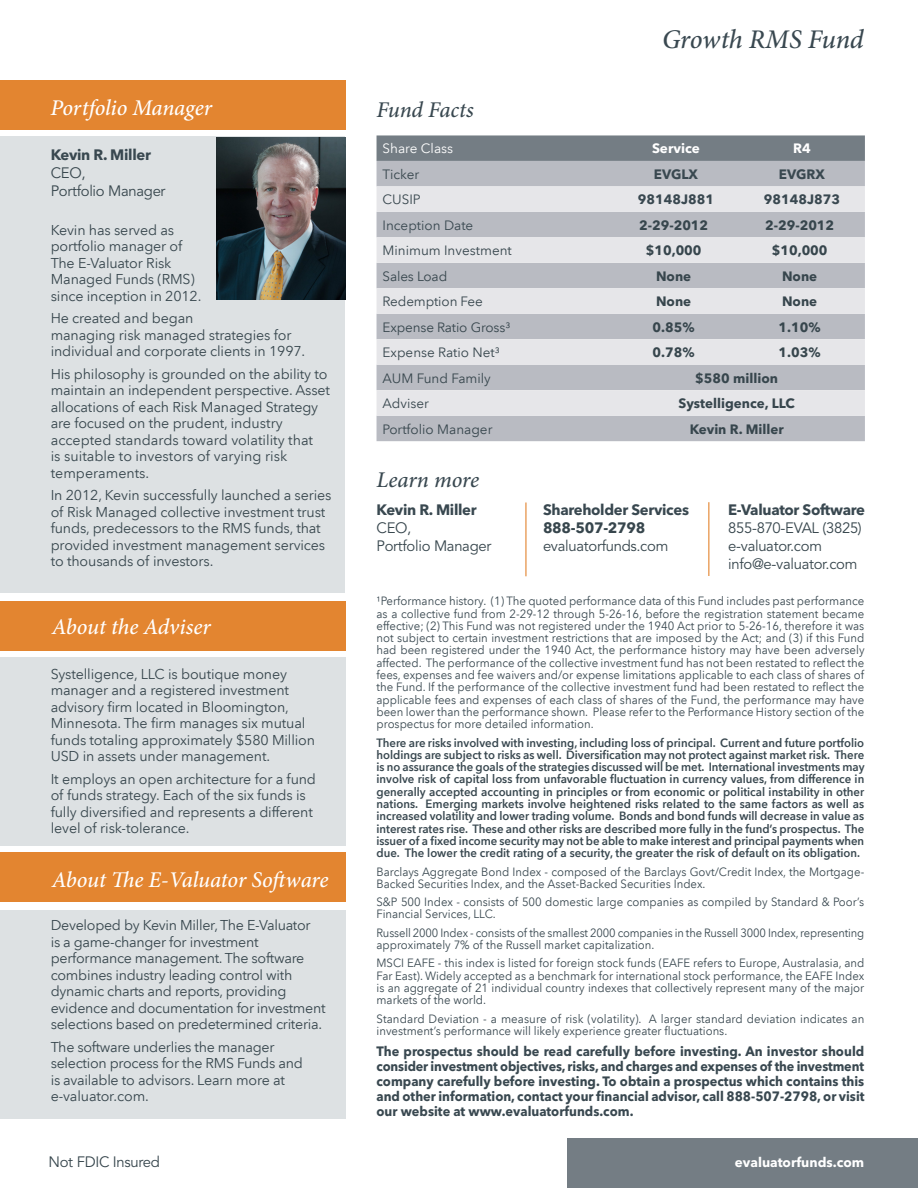
<style>
.page{position:relative;width:918px;height:1188px;background:#fff}
.page>*{position:absolute;margin:0;border:0;box-sizing:border-box;transform-origin:0 0}
.t1{font:italic 500 27px "Minion Pro";letter-spacing:-.01em;color:#394850}
.t2{font:italic 500 22.5px "Minion Pro";letter-spacing:-.01em;color:#fff}
.t3{font:italic 500 22.5px "Minion Pro";letter-spacing:-.005em;color:#394850}
.t4{font:15px/18px "Avenir LT Std";letter-spacing:-.02em;color:#37464d}
.t5{font:700 15px "Avenir Next LT Pro";letter-spacing:-.02em;color:#394850}
.t6{font:700 15px "Avenir Next LT Pro";letter-spacing:-.02em;color:#37464d}
.t7{font:14.25px/16.5px "Avenir Next LT Pro";letter-spacing:-.01em;color:#37464d}
.t8{font:700 13.5px/15px "Avenir Next LT Pro";color:#394850;text-align:justify;scale:.95 1}
.t9{font:13.5px "Avenir Next LT Pro";color:#37464d}
.t10{font:700 13.5px "Avenir Next LT Pro";color:#37464d}
.t11{font:700 13.5px "Avenir Next LT Pro";color:#394850}
.t12{font:700 13.5px "Avenir Next LT Pro";color:#fff}
.t13{font:13.5px "Avenir Next LT Pro";color:#394850}
.t14{font:13.5px "Avenir Next LT Pro";color:#fff}
.t15{font:12px/12.3px "Avenir Next LT Pro";color:#394850;text-align:justify;scale:.95 1}
.t16{font:600 12px/12.3px "Avenir Next LT Pro";color:#394850;text-align:justify;scale:.95 1}
.t17{font:12px/12.3px "Avenir Next LT Pro";color:#394850;scale:.96 1}
.t18{font:12px/12.3px "Avenir Next LT Pro";color:#394850;scale:.93 1}
</style>
<div class="page">
<div style="left:0;top:137px;width:344px;height:456px;background:#dde1e3"></div>
<div style="left:0;top:658px;width:346px;height:188px;background:#dde1e3"></div>
<img style="left:216px;top:138px;width:129px;height:162px">
<div style="left:0;top:910px;width:345px;height:209px;background:#dde1e3"></div>
<div style="left:568px;top:1139px;width:350px;height:49px;background:#747d84"></div>
<hr style="left:708px;top:502px;width:1px;height:74px;background:#e38530">
<hr style="left:525px;top:503px;width:1px;height:73px;background:#e38530">
<div style="left:0;top:81px;width:345px;height:49px;background:#e38530"></div>
<div style="left:0;top:601px;width:345px;height:49px;background:#e38530"></div>
<div style="left:0;top:853px;width:345px;height:49px;background:#e38530"></div>
<svg style="left:377px;top:135px;width:488px;height:26px;background:#767f86"></svg>
<div style="left:377px;top:161px;width:488px;height:280px;background:#b9bbc2"></div>
<svg style="left:377px;top:186px;width:488px;height:230px;background:#d2d3d8"></svg>
<p class="t2" style="left:50px;top:93px;width:163px">Portfolio Manager</p>
<p class="t5" style="left:51px;top:145px;width:102px">Kevin R. Miller</p>
<p class="t4" style="left:51px;top:164px;width:116px">CEO,<br>Portfolio Manager</p>
<p class="t7" style="left:51px;top:222px;width:152px">Kevin has served as portfolio manager of<br>The E-Valuator Risk<br>Managed Funds (RMS) since inception in 2012.</p>
<p class="t7" style="left:51px;top:310px;width:256px">He created and began<br>managing risk managed strategies for individual and corporate clients in 1997.</p>
<p class="t7" style="left:51px;top:366px;width:281px">His philosophy is grounded on the ability to maintain an independent perspective. Asset allocations of each Risk Managed Strategy are focused on the prudent, industry accepted standards toward volatility that<br>is suitable to investors of varying risk temperaments.</p>
<p class="t7" style="left:51px;top:487px;width:282px">In 2012, Kevin successfully launched a series of Risk Managed collective investment trust funds, predecessors to the RMS funds, that provided investment management services to thousands of investors.</p>
<p class="t2" style="left:52px;top:612px;width:161px">About the Adviser</p>
<p class="t7" style="left:51px;top:665px;width:266px">Systelligence, LLC is boutique money manager and a registered investment advisory firm located in Bloomington, Minnesota. The firm manages six mutual funds totaling approximately $580 Million USD in assets under management.</p>
<p class="t7" style="left:51px;top:770px;width:267px">It employs an open architecture for a fund of funds strategy. Each of the six funds is fully diversified and represents a different level of risk-tolerance.</p>
<p class="t2" style="left:52px;top:865px;width:278px">About The E-Valuator Software</p>
<p class="t7" style="left:51px;top:917px;width:276px">Developed by Kevin Miller, The E-Valuator<br>is a game-changer for investment performance management. The software combines industry leading control with dynamic charts and reports, providing evidence and documentation for investment selections based on predetermined criteria.</p>
<p class="t7" style="left:51px;top:1039px;width:254px">The software underlies the manager selection process for the RMS Funds and is available to advisors. Learn more at e-valuator.com.</p>
<p class="t4" style="left:48px;top:1153px;width:113px">Not FDIC Insured</p>
<h2 class="t3" style="left:377px;top:94px;width:99px">Fund Facts</h2>
<p class="t1" style="left:662px;top:21px;width:203px">Growth RMS Fund</p>
<p class="t14" style="left:383px;top:141px;width:72px">Share Class</p>
<p class="t12" style="left:652px;top:140px;width:49px">Service</p>
<p class="t12" style="left:793px;top:140px;width:19px">R4</p>
<p class="t9" style="left:383px;top:166px;width:38px">Ticker</p>
<p class="t11" style="left:654px;top:166px;width:46px">EVGLX</p>
<p class="t11" style="left:779px;top:166px;width:48px">EVGRX</p>
<p class="t9" style="left:383px;top:192px;width:40px">CUSIP</p>
<p class="t11" style="left:638px;top:191px;width:78px">98148J881</p>
<p class="t11" style="left:764px;top:191px;width:78px">98148J873</p>
<p class="t13" style="left:383px;top:217px;width:92px">Inception Date</p>
<p class="t10" style="left:639px;top:217px;width:71px">2-29-2012</p>
<p class="t10" style="left:765px;top:217px;width:71px">2-29-2012</p>
<p class="t9" style="left:383px;top:242px;width:131px">Minimum Investment</p>
<p class="t10" style="left:646px;top:242px;width:57px">$10,000</p>
<p class="t10" style="left:772px;top:242px;width:57px">$10,000</p>
<p class="t9" style="left:383px;top:268px;width:66px">Sales Load</p>
<p class="t10" style="left:656px;top:268px;width:37px">None</p>
<p class="t10" style="left:782px;top:268px;width:37px">None</p>
<p class="t9" style="left:383px;top:293px;width:102px">Redemption Fee</p>
<p class="t10" style="left:656px;top:293px;width:37px">None</p>
<p class="t10" style="left:782px;top:293px;width:37px">None</p>
<p class="t9" style="left:383px;top:319px;width:129px">Expense Ratio Gross³</p>
<p class="t10" style="left:653px;top:319px;width:44px">0.85%</p>
<p class="t10" style="left:779px;top:319px;width:44px">1.10%</p>
<p class="t9" style="left:383px;top:344px;width:119px">Expense Ratio Net³</p>
<p class="t10" style="left:653px;top:344px;width:44px">0.78%</p>
<p class="t10" style="left:779px;top:344px;width:44px">1.03%</p>
<p class="t9" style="left:383px;top:370px;width:110px">AUM Fund Family</p>
<p class="t10" style="left:695px;top:370px;width:84px">$580 million</p>
<p class="t9" style="left:383px;top:395px;width:48px">Adviser</p>
<p class="t10" style="left:679px;top:395px;width:118px">Systelligence, LLC</p>
<p class="t9" style="left:383px;top:421px;width:112px">Portfolio Manager</p>
<p class="t10" style="left:690px;top:421px;width:95px">Kevin R. Miller</p>
<h2 class="t3" style="left:377px;top:464px;width:104px">Learn more</h2>
<p class="t5" style="left:377px;top:501px;width:102px">Kevin R. Miller</p>
<p class="t4" style="left:377px;top:520px;width:116px">CEO,<br>Portfolio Manager</p>
<p class="t5" style="left:543px;top:501px;width:148px">Shareholder Services</p>
<p class="t6" style="left:543px;top:519px;width:104px">888-507-2798</p>
<p class="t4" style="left:543px;top:538px;width:127px">evaluatorfunds.com</p>
<p class="t5" style="left:728px;top:501px;width:138px">E-Valuator Software</p>
<p class="t4" style="left:728px;top:520px;width:135px">855-870-EVAL (3825) e-valuator.com info@e-valuator.com</p>
<p class="t15" style="left:377px;top:595px;width:515px">¹Performance history. (1) The quoted performance data of this Fund includes past performance as a collective fund from 2-29-12 through 5-26-16, before the registration statement became effective; (2) This Fund was not registered under the 1940 Act prior to 5-26-16, therefore it was not subject to certain investment restrictions that are imposed by the Act; and (3) if this Fund had been registered under the 1940 Act, the performance history may have been adversely affected. The performance of the collective investment fund has not been restated to reflect the fees, expenses and fee waivers and/or expense limitations applicable to each class of shares of the Fund. If the performance of the collective investment fund had been restated to reflect the applicable fees and expenses of each class of shares of the Fund, the performance may have been lower than the performance shown. Please refer to the Performance History section of the prospectus for more detailed information.</p>
<p class="t16" style="left:377px;top:736px;width:515px">There are risks involved with investing, including loss of principal. Current and future portfolio holdings are subject to risks as well. Diversification may not protect against market risk. There is no assurance the goals of the strategies discussed will be met. International investments may involve risk of capital loss from unfavorable fluctuation in currency values, from difference in generally accepted accounting in principles or from economic or political instability in other nations. Emerging markets involve heightened risks related to the same factors as well as increased volatility and lower trading volume. Bonds and bond funds will decrease in value as interest rates rise. These and other risks are described more fully in the fund’s prospectus. The issuer of a fixed income security may not be able to make interest and principal payments when due. The lower the credit rating of a security, the greater the risk of default on its obligation.</p>
<p class="t15" style="left:377px;top:865px;width:515px">Barclays Aggregate Bond Index - composed of the Barclays Govt/Credit Index, the Mortgage-<br>Backed Securities Index, and the Asset-Backed Securities Index.</p>
<p class="t15" style="left:377px;top:896px;width:515px">S&amp;P 500 Index - consists of 500 domestic large companies as compiled by Standard &amp; Poor’s<br>Financial Services, LLC.</p>
<p class="t18" style="left:377px;top:926px;width:526px">Russell 2000 Index - consists of the smallest 2000 companies in the Russell 3000 Index, representing approximately 7% of the Russell market capitalization.</p>
<p class="t15" style="left:377px;top:957px;width:515px">MSCI EAFE - this index is listed for foreign stock funds (EAFE refers to Europe, Australasia, and Far East). Widely accepted as a benchmark for international stock performance, the EAFE Index is an aggregate of 21 individual country indexes that collectively represent many of the major markets of the world.</p>
<p class="t17" style="left:377px;top:1012px;width:510px">Standard Deviation - a measure of risk (volatility). A larger standard deviation indicates an investment’s performance will likely experience greater fluctuations.</p>
<p class="t8" style="left:377px;top:1044px;width:515px">The prospectus should be read carefully before investing. An investor should consider investment objectives, risks, and charges and expenses of the investment company carefully before investing. To obtain a prospectus which contains this and other information, contact your financial advisor, call 888-507-2798, or visit our website at www.evaluatorfunds.com.</p>
<p class="t12" style="left:735px;top:1154px;width:131px">evaluatorfunds.com</p>
</div>
